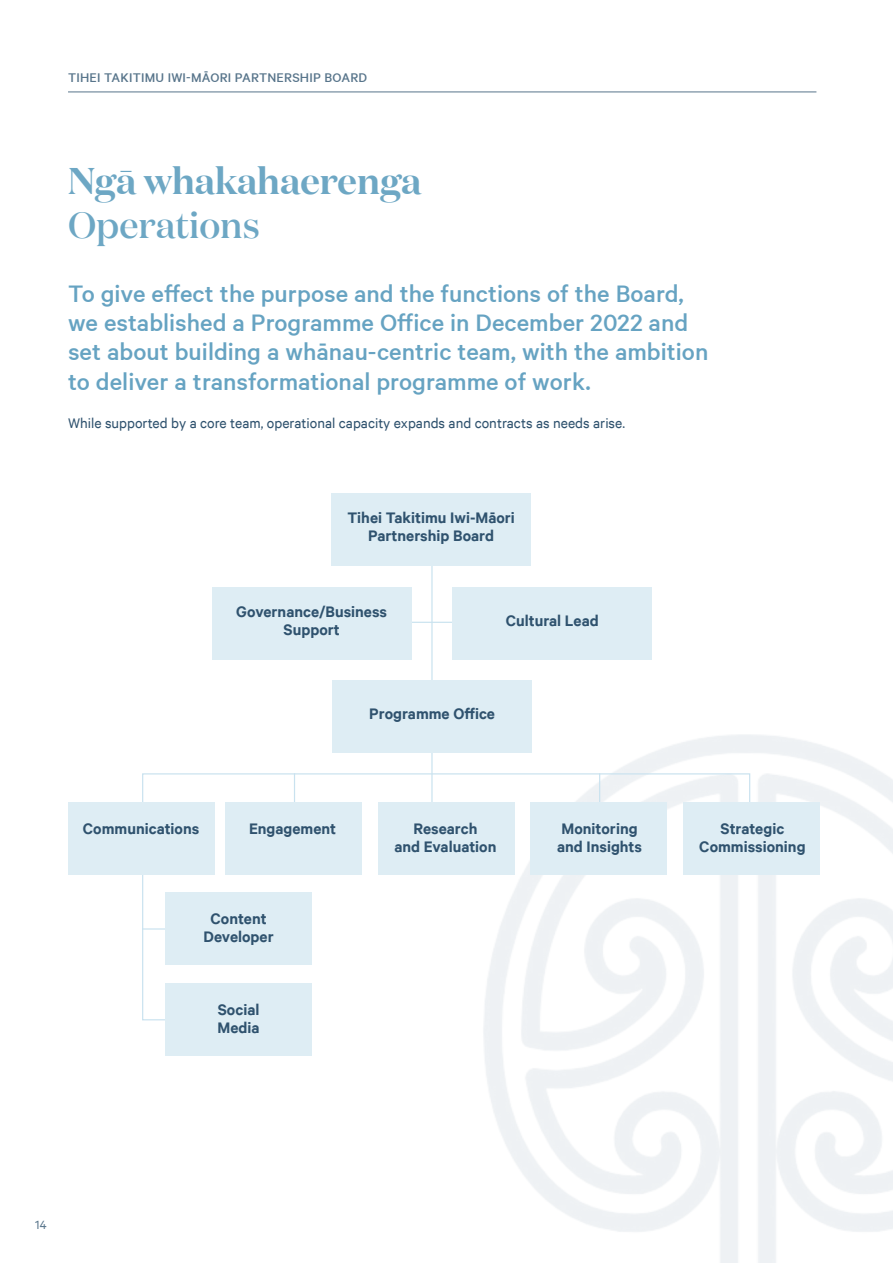
<style>
.page{position:relative;width:893px;height:1263px;background:#fff}
.page>*{position:absolute;margin:0;border:0;box-sizing:border-box;transform-origin:0 0}
.t1{font:600 37.05px "Domaine Display";color:#6da7c4}
.t2{font:500 37.05px "Domaine Display";color:#6da7c4}
.t3{font:500 27px/29.2px "Calibre";color:#66a3c2}
.Body_copy{font:600 17.25px/18px "Calibre";color:#2f526e;text-align:center}
.Body_copy-2{font:15.75px "Calibre";color:#2f526e}
.t4{font:500 14.25px "Calibre";letter-spacing:.015em;color:#58758b}
.t5{font:13.5px "Calibre";color:#58758b}
</style>
<div class="page">
<hr style="left:68px;top:92px;width:748px;height:1px;background:#58758b">
<hr style="left:360px;top:622px;width:212px;height:1px;background:#c9e2ef">
<hr style="left:431px;top:549px;width:2px;height:262px;background:#c9e2ef">
<svg style="left:142px;top:773px;width:609px;height:248px"></svg>
<div style="left:212px;top:587px;width:199px;height:72px;background:#deedf4"></div>
<div style="left:452px;top:587px;width:200px;height:72px;background:#deedf4"></div>
<div style="left:379px;top:802px;width:136px;height:73px;background:#deedf4"></div>
<div style="left:226px;top:802px;width:136px;height:73px;background:#deedf4"></div>
<div style="left:68px;top:802px;width:146px;height:73px;background:#deedf4"></div>
<div style="left:166px;top:983px;width:146px;height:73px;background:#deedf4"></div>
<div style="left:530px;top:802px;width:136px;height:73px;background:#deedf4"></div>
<div style="left:683px;top:802px;width:136px;height:73px;background:#deedf4"></div>
<div style="left:331px;top:493px;width:200px;height:73px;background:#deedf4"></div>
<div style="left:332px;top:680px;width:200px;height:73px;background:#deedf4"></div>
<hr style="left:142px;top:928px;width:34px;height:1px;background:#c9e2ef">
<div style="left:166px;top:892px;width:146px;height:73px;background:#deedf4"></div>
<p class="t4" style="left:68px;top:69px;width:301px">TIHEI TAKITIMU IWI-MĀORI PARTNERSHIP BOARD</p>
<p class="t1" style="left:68px;top:157px;width:355px">Ngā whakahaerenga</p>
<p class="t2" style="left:68px;top:202px;width:193px">Operations</p>
<p class="t3" style="left:68px;top:278px;width:642px">To give effect the purpose and the functions of the Board, we established a Programme Office in December 2022 and set about building a whānau-centric team, with the ambition to deliver a transformational programme of work.</p>
<p class="Body_copy-2" style="left:68px;top:414px;width:558px">While supported by a core team, operational capacity expands and contracts as needs arise.</p>
<p class="Body_copy" style="left:347px;top:509px;width:169px">Tihei Takitimu Iwi-Māori</p>
<p class="Body_copy" style="left:368px;top:527px;width:127px">Partnership Board</p>
<p class="Body_copy" style="left:236px;top:602px;width:152px">Governance/Business</p>
<p class="Body_copy" style="left:284px;top:620px;width:58px">Support</p>
<p class="Body_copy" style="left:506px;top:611px;width:94px">Cultural Lead</p>
<p class="Body_copy" style="left:369px;top:704px;width:127px">Programme Office</p>
<p class="Body_copy" style="left:83px;top:819px;width:118px">Communications</p>
<p class="Body_copy" style="left:249px;top:819px;width:89px">Engagement</p>
<p class="Body_copy" style="left:203px;top:909px;width:72px">Content<br>Developer</p>
<p class="Body_copy" style="left:218px;top:1000px;width:44px;text-align:left">Social<br>Media</p>
<p class="Body_copy" style="left:394px;top:819px;width:104px">Research<br>and Evaluation</p>
<p class="Body_copy" style="left:557px;top:819px;width:86px;text-align:left">Monitoring and Insights</p>
<p class="Body_copy" style="left:721px;top:819px;width:65px">Strategic</p>
<p class="Body_copy" style="left:699px;top:837px;width:108px">Commissioning</p>
<p class="t5" style="left:35px;top:1217px;width:13px">14</p>
</div>
